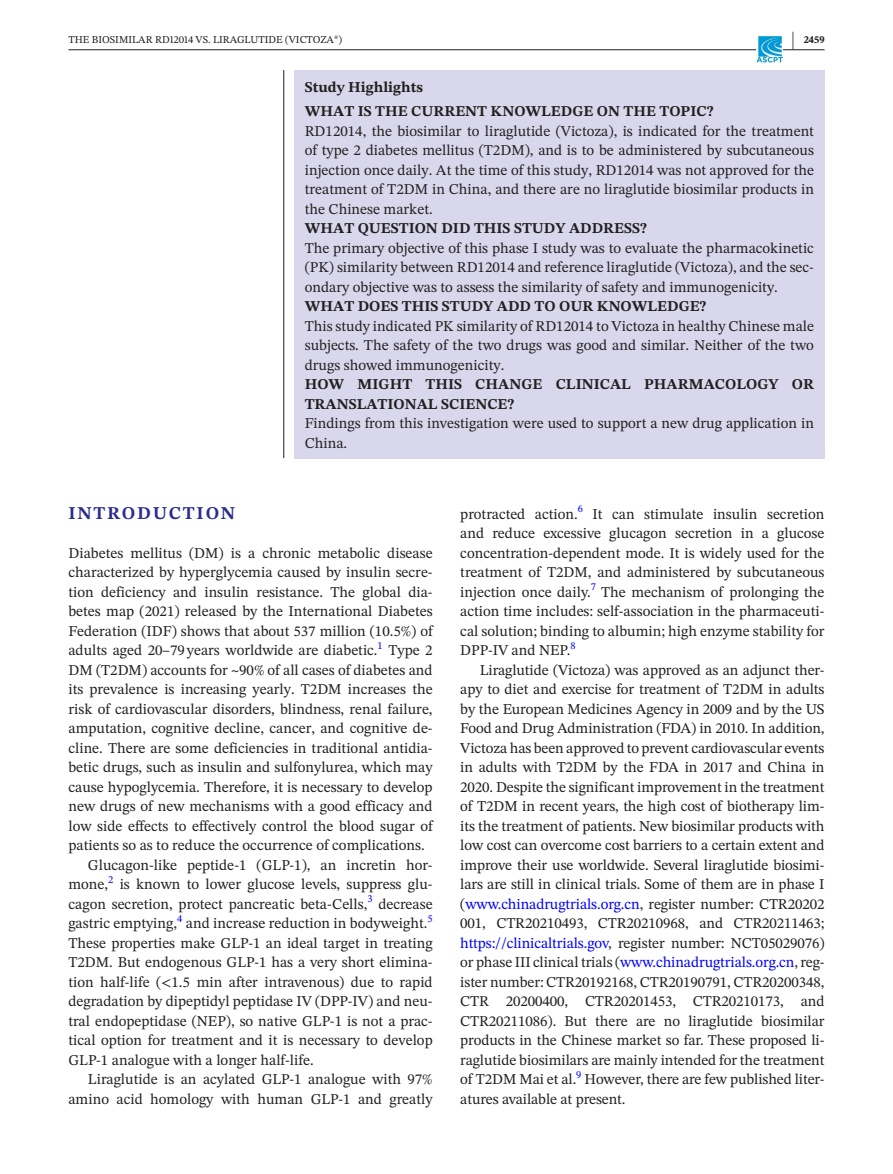
<style>
.page{position:relative;width:893px;height:1174px;background:#fff}
.page>*{position:absolute;margin:0;border:0;box-sizing:border-box;transform-origin:0 0}
.t1{font:700 21px "STIX Two Text";color:#231f20;scale:.42 1}
.t2{font:700 18px "STIX Two Text";letter-spacing:.1em;color:#2c2d8c}
.t3{font:15px/19.5px "STIX Two Text";color:#231f20;text-align:justify}
.t4{font:700 15px/24px "STIX Two Text";color:#231f20}
.t5{font:10.5px "STIX Two Text";color:#231f20}
.t6{font:10.5px "STIX Two Text";color:#00f}
.t7{font:700 10.5px "STIX Two Text";color:#231f20}
.s1{font-family:"STIX"}
.s2{color:#00f}
</style>
<div class="page">
<hr style="left:68px;top:49px;width:756px;height:1px;background:#231f20">
<img style="left:757px;top:37px;width:25px;height:25px">
<div style="left:294px;top:70px;width:530px;height:388px;background:#d9d7eb"></div>
<hr style="left:283px;top:70px;width:1px;height:388px;background:#231f20">
<h1 class="t1" style="left:792px;top:24px;width:8px">|</h1>
<p class="t5" style="left:68px;top:32px;width:275px">THE BIOSIMILAR RD12014 VS. LIRAGLUTIDE (VICTOZA®)</p>
<p class="t7" style="left:804px;top:32px;width:22px">2459</p>
<p class="t4" style="left:305px;top:75px;width:410px">Study Highlights<br>WHAT IS THE CURRENT KNOWLEDGE ON THE TOPIC?</p>
<p class="t3" style="left:305px;top:121px;width:511px">RD12014, the biosimilar to liraglutide (Victoza), is indicated for the treatment of type 2 diabetes mellitus (T2DM), and is to be administered by subcutaneous injection once daily. At the time of this study, RD12014 was not approved for the treatment of T2DM in China, and there are no liraglutide biosimilar products in the Chinese market.</p>
<p class="t4" style="left:305px;top:216px;width:344px">WHAT QUESTION DID THIS STUDY ADDRESS?</p>
<p class="t3" style="left:305px;top:238px;width:511px">The primary objective of this phase I study was to evaluate the pharmacokinetic (PK) similarity between RD12014 and reference liraglutide (Victoza), and the sec&shy;ondary objective was to assess the similarity of safety and immunogenicity.</p>
<p class="t4" style="left:305px;top:294px;width:403px">WHAT DOES THIS STUDY ADD TO OUR KNOWLEDGE?</p>
<p class="t3" style="left:305px;top:316px;width:511px">This study indicated PK similarity of RD12014 to Victoza in healthy Chinese male subjects. The safety of the two drugs was good and similar. Neither of the two drugs showed immunogenicity.</p>
<p class="t4" style="left:305px;top:375px;width:511px;line-height:19.5px">HOW MIGHT THIS CHANGE CLINICAL PHARMACOLOGY OR<br>TRANSLATIONAL SCIENCE?</p>
<p class="t3" style="left:305px;top:413px;width:511px">Findings from this investigation were used to support a new drug application in<br>China.</p>
<p class="t2" style="left:68px;top:500px;width:168px">INTRODUCTION</p>
<p class="t3" style="left:68px;top:543px;width:366px">Diabetes mellitus (DM) is a chronic metabolic disease characterized by hyperglycemia caused by insulin secre&shy;tion deficiency and insulin resistance. The global dia&shy;betes map (2021) released by the International Diabetes Federation (IDF) shows that about 537 million (10.5%) of adults aged 20–79 years worldwide are diabetic.</p>
<p class="t6" style="left:378px;top:637px;width:7px">1</p>
<p class="t3" style="left:388px;top:640px;width:46px">Type 2</p>
<p class="t3" style="left:68px;top:660px;width:366px">DM (T2DM) accounts for <span class="s1">~</span>90% of all cases of diabetes and</p>
<p class="t3" style="left:68px;top:679px;width:366px">its prevalence is increasing yearly. T2DM increases the</p>
<p class="t3" style="left:68px;top:699px;width:366px">risk of cardiovascular disorders, blindness, renal failure,</p>
<p class="t3" style="left:68px;top:718px;width:366px">amputation, cognitive decline, cancer, and cognitive de-</p>
<p class="t3" style="left:68px;top:738px;width:366px">cline. There are some deficiencies in traditional antidia-</p>
<p class="t3" style="left:68px;top:757px;width:366px">betic drugs, such as insulin and sulfonylurea, which may</p>
<p class="t3" style="left:68px;top:777px;width:366px">cause hypoglycemia. Therefore, it is necessary to develop</p>
<p class="t3" style="left:68px;top:796px;width:366px">new drugs of new mechanisms with a good efficacy and</p>
<p class="t3" style="left:68px;top:816px;width:366px">low side effects to effectively control the blood sugar of</p>
<p class="t3" style="left:68px;top:835px;width:358px">patients so as to reduce the occurrence of complications.</p>
<p class="t3" style="left:88px;top:855px;width:346px">Glucagon-like peptide-1 (GLP-1), an incretin hor-</p>
<p class="t3" style="left:68px;top:874px;width:41px">mone,</p>
<p class="t6" style="left:108px;top:871px;width:7px">2</p>
<p class="t3" style="left:68px;top:874px;width:366px;text-indent:51px">is known to lower glucose levels, suppress glu&shy;cagon secretion, protect pancreatic beta-Cells,</p>
<p class="t6" style="left:367px;top:891px;width:7px">3</p>
<p class="t3" style="left:378px;top:894px;width:56px">decrease</p>
<p class="t6" style="left:177px;top:910px;width:7px">4</p>
<p class="t3" style="left:186px;top:913px;width:243px">and increase reduction in bodyweight.</p>
<p class="t6" style="left:427px;top:910px;width:7px">5</p>
<p class="t3" style="left:68px;top:933px;width:366px">These properties make GLP-1 an ideal target in treating T2DM. But endogenous GLP-1 has a very short elimina&shy;tion half-life (<span class="s1">&lt;</span>1.5 min after intravenous) due to rapid degradation by dipeptidyl peptidase IV (DPP-IV) and neu&shy;tral endopeptidase (NEP), so native GLP-1 is not a prac&shy;tical option for treatment and it is necessary to develop GLP-1 analogue with a longer half-life.</p>
<p class="t3" style="left:68px;top:1069px;width:366px;text-align:right">Liraglutide is an acylated GLP-1 analogue with 97% amino acid homology with human GLP-1 and greatly</p>
<p class="t3" style="left:68px;top:913px;width:110px">gastric emptying,</p>
<p class="t3" style="left:460px;top:504px;width:119px">protracted action.</p>
<p class="t6" style="left:578px;top:501px;width:7px">6</p>
<p class="t3" style="left:460px;top:504px;width:366px;text-indent:132px">It can stimulate insulin secretion and reduce excessive glucagon secretion in a glucose concentration-dependent mode. It is widely used for the treatment of T2DM, and administered by subcutaneous injection once daily.</p>
<p class="t6" style="left:591px;top:579px;width:7px">7</p>
<p class="t3" style="left:460px;top:582px;width:366px;text-indent:141px">The mechanism of prolonging the action time includes: self-association in the pharmaceuti&shy;cal solution; binding to albumin; high enzyme stability for DPP-IV and NEP.</p>
<p class="t6" style="left:570px;top:637px;width:7px">8</p>
<p class="t3" style="left:460px;top:660px;width:366px;text-indent:20px">Liraglutide (Victoza) was approved as an adjunct ther&shy;apy to diet and exercise for treatment of T2DM in adults by the European Medicines Agency in 2009 and by the US Food and Drug Administration (FDA) in 2010. In addition, Victoza has been approved to prevent cardiovascular events in adults with T2DM by the FDA in 2017 and China in 2020. Despite the significant improvement in the treatment of T2DM in recent years, the high cost of biotherapy lim&shy;its the treatment of patients. New biosimilar products with low cost can overcome cost barriers to a certain extent and improve their use worldwide. Several liraglutide biosimi&shy;lars are still in clinical trials. Some of them are in phase I (<span class="s2">www.chinadrugtrials.org.cn</span>, register number: CTR20202<br>001, CTR20210493, CTR20210968, and CTR20211463; <span class="s2">https://clinicaltrials.gov</span>, register number: NCT05029076) or phase III clinical trials (<span class="s2">www.chinadrugtrials.org.cn</span>, reg&shy;ister number: CTR20192168, CTR20190791, CTR20200348, CTR 20200400, CTR20201453, CTR20210173, and CTR20211086). But there are no liraglutide biosimilar products in the Chinese market so far. These proposed li&shy;raglutide biosimilars are mainly intended for the treatment of T2DM Mai et al.<sup>9</sup> However, there are few published liter&shy;atures available at present.</p>
</div>
